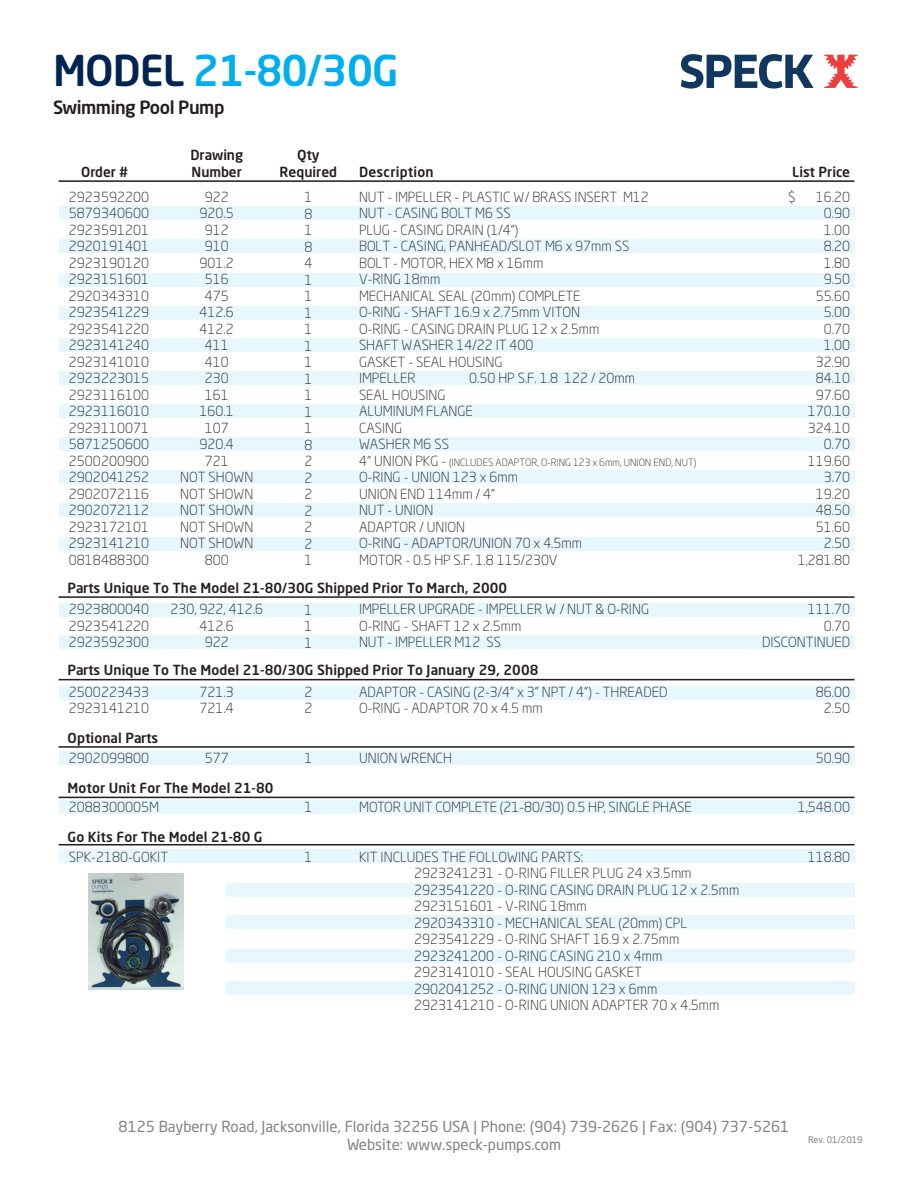
<style>
.page{position:relative;width:918px;height:1188px;background:#fff}
.page>*{position:absolute;margin:0;border:0;box-sizing:border-box;transform-origin:0 0}
.t1{font:500 42px "Neo Sans Std";letter-spacing:-.025em;color:#00aeef}
.t2{font:500 18px "Neo Sans Std";letter-spacing:-.025em;color:#231f20}
.t3{font:15px/18px "Neo Sans Std";color:#808285;text-align:center}
.t4{font:300 13.8px/16.5px "Neo Sans Std";color:#231f20}
.t5{font:500 13.8px/16.5px "Neo Sans Std";letter-spacing:.005em;color:#231f20}
.t6{font:300 9.9px "Neo Sans Std";color:#231f20}
.t7{font:9px "Neo Sans Std";color:#808285}
.s1{color:#002451}
.s2{font-size:13.8px}
</style>
<div class="page">
<svg style="left:681px;top:54px;width:133px;height:35px"></svg>
<svg style="left:824px;top:55px;width:34px;height:33px"></svg>
<div style="left:59px;top:206px;width:795px;height:14px;background:#e6f7fd"></div>
<div style="left:59px;top:239px;width:795px;height:14px;background:#e6f7fd"></div>
<div style="left:59px;top:273px;width:795px;height:14px;background:#e6f7fd"></div>
<div style="left:59px;top:306px;width:795px;height:13px;background:#e6f7fd"></div>
<div style="left:59px;top:338px;width:795px;height:14px;background:#e6f7fd"></div>
<div style="left:59px;top:371px;width:795px;height:14px;background:#e6f7fd"></div>
<div style="left:59px;top:404px;width:795px;height:14px;background:#e6f7fd"></div>
<div style="left:59px;top:438px;width:795px;height:13px;background:#e6f7fd"></div>
<div style="left:59px;top:470px;width:795px;height:14px;background:#e6f7fd"></div>
<div style="left:59px;top:503px;width:795px;height:14px;background:#e6f7fd"></div>
<div style="left:59px;top:537px;width:795px;height:13px;background:#e6f7fd"></div>
<div style="left:59px;top:635px;width:795px;height:14px;background:#e6f7fd"></div>
<div style="left:59px;top:686px;width:795px;height:13px;background:#e6f7fd"></div>
<div style="left:59px;top:603px;width:795px;height:14px;background:#e6f7fd"></div>
<div style="left:59px;top:849px;width:795px;height:14px;background:#e6f7fd"></div>
<div style="left:226px;top:883px;width:628px;height:14px;background:#e6f7fd"></div>
<div style="left:226px;top:915px;width:628px;height:14px;background:#e6f7fd"></div>
<div style="left:226px;top:949px;width:628px;height:13px;background:#e6f7fd"></div>
<div style="left:226px;top:981px;width:628px;height:14px;background:#e6f7fd"></div>
<div style="left:59px;top:800px;width:795px;height:14px;background:#e6f7fd"></div>
<div style="left:59px;top:751px;width:795px;height:14px;background:#e6f7fd"></div>
<hr style="left:59px;top:679px;width:795px;height:1px;background:#231f20">
<hr style="left:59px;top:746px;width:795px;height:2px;background:#231f20">
<hr style="left:59px;top:596px;width:795px;height:2px;background:#231f20">
<hr style="left:59px;top:797px;width:795px;height:1px;background:#231f20">
<hr style="left:59px;top:844px;width:795px;height:1px;background:#231f20">
<hr style="left:59px;top:180px;width:795px;height:2px;background:#231f20">
<img style="left:89px;top:874px;width:94px;height:115px">
<h1 class="t1" style="left:53px;top:44px;width:347px"><span class="s1">MODEL</span> 21-80/30G</h1>
<h2 class="t2" style="left:53px;top:96px;width:173px">Swimming Pool Pump</h2>
<p class="t5" style="left:190px;top:146px;width:54px">Drawing<br>Number</p>
<p class="t5" style="left:297px;top:146px;width:24px">Qty</p>
<p class="t5" style="left:81px;top:163px;width:49px">Order #</p>
<p class="t5" style="left:280px;top:163px;width:59px">Required</p>
<p class="t5" style="left:359px;top:163px;width:76px">Description</p>
<p class="t5" style="left:792px;top:163px;width:59px">List Price</p>
<p class="t4" style="left:69px;top:188px;width:82px;text-align:justify">2923592200<br>5879340600<br>2923591201<br>2920191401<br>2923190120<br>2923151601<br>2920343310<br>2923541229<br>2923541220<br>2923141240<br>2923141010<br>2923223015<br>2923116100<br>2923116010<br>2923110071<br>5871250600<br>2500200900<br>2902041252<br>2902072116<br>2902072112<br>2923172101<br>2923141210<br>0818488300</p>
<p class="t4" style="left:69px;top:601px;width:82px;text-align:justify">2923800040<br>2923541220<br>2923592300</p>
<p class="t4" style="left:69px;top:683px;width:82px">2500223433<br>2923141210</p>
<p class="t4" style="left:69px;top:749px;width:82px">2902099800</p>
<p class="t4" style="left:69px;top:799px;width:92px">2088300005M</p>
<p class="t4" style="left:69px;top:848px;width:101px">SPK-2180-GOKIT</p>
<p class="t4" style="left:180px;top:188px;width:75px;text-align:center">922<br>920.5<br>912<br>910<br>901.2<br>516<br>475<br>412.6<br>412.2<br>411<br>410<br>230<br>161<br>160.1<br>107<br>920.4<br>721<br>NOT SHOWN<br>NOT SHOWN<br>NOT SHOWN<br>NOT SHOWN<br>NOT SHOWN<br>800</p>
<p class="t4" style="left:170px;top:601px;width:94px;text-align:center">230, 922, 412.6<br>412.6<br>922</p>
<p class="t4" style="left:200px;top:683px;width:36px">721.3<br>721.4</p>
<p class="t4" style="left:205px;top:749px;width:25px">577</p>
<p class="t4" style="left:359px;top:188px;width:291px">NUT - IMPELLER - PLASTIC W/ BRASS INSERT M12<br>NUT - CASING BOLT M6 SS<br>PLUG - CASING DRAIN (1/4")<br>BOLT - CASING, PANHEAD/SLOT M6 x 97mm SS<br>BOLT - MOTOR, HEX M8 x 16mm<br>V-RING 18mm<br>MECHANICAL SEAL (20mm) COMPLETE<br>O-RING - SHAFT 16.9 x 2.75mm VITON<br>O-RING - CASING DRAIN PLUG 12 x 2.5mm<br>SHAFT WASHER 14/22 IT 400<br>GASKET - SEAL HOUSING<br>IMPELLER</p>
<p class="t4" style="left:304px;top:189px;width:9px;text-align:justify">1<br>8<br>1<br>8<br>4<br>1<br>1<br>1<br>1<br>1<br>1<br>1<br>1<br>1<br>1<br>8<br>2<br>2<br>2<br>2<br>2<br>2<br>1</p>
<p class="t4" style="left:304px;top:601px;width:9px;text-align:justify">1<br>1<br>1</p>
<p class="t4" style="left:304px;top:684px;width:9px">2<br>2</p>
<p class="t4" style="left:304px;top:750px;width:9px">1</p>
<p class="t4" style="left:304px;top:799px;width:9px">1</p>
<p class="t4" style="left:304px;top:849px;width:9px">1</p>
<p class="t4" style="left:469px;top:370px;width:168px">0.50 HP S.F. 1.8 122 / 20mm</p>
<p class="t4" style="left:359px;top:386px;width:115px">SEAL HOUSING<br>ALUMINUM FLANGE<br>CASING<br>WASHER M6 SS</p>
<p class="t6" style="left:359px;top:456px;width:339px"><span class="s2">4" UNION PKG -</span> (INCLUDES ADAPTOR, O-RING 123 x 6mm, UNION END, NUT)</p>
<p class="t4" style="left:359px;top:469px;width:225px">O-RING - UNION 123 x 6mm<br>UNION END 114mm / 4"<br>NUT - UNION<br>ADAPTOR / UNION<br>O-RING - ADAPTOR/UNION 70 x 4.5mm<br>MOTOR - 0.5 HP S.F. 1.8 115/230V</p>
<p class="t4" style="left:359px;top:601px;width:292px">IMPELLER UPGRADE - IMPELLER W / NUT &amp; O-RING<br>O-RING - SHAFT 12 x 2.5mm<br>NUT - IMPELLER M12 SS</p>
<p class="t4" style="left:359px;top:683px;width:310px">ADAPTOR - CASING (2-3/4" x 3" NPT / 4") - THREADED<br>O-RING - ADAPTOR 70 x 4.5 mm</p>
<p class="t4" style="left:359px;top:749px;width:94px">UNION WRENCH</p>
<p class="t4" style="left:359px;top:799px;width:334px">MOTOR UNIT COMPLETE (21-80/30) 0.5 HP, SINGLE PHASE</p>
<p class="t4" style="left:414px;top:848px;width:327px;text-indent:-55px">KIT INCLUDES THE FOLLOWING PARTS:<br>2923241231 - O-RING FILLER PLUG 24 x3.5mm 2923541220 - O-RING CASING DRAIN PLUG 12 x 2.5mm 2923151601 - V-RING 18mm<br>2920343310 - MECHANICAL SEAL (20mm) CPL 2923541229 - O-RING SHAFT 16.9 x 2.75mm 2923241200 - O-RING CASING 210 x 4mm 2923141010 - SEAL HOUSING GASKET<br>2902041252 - O-RING UNION 123 x 6mm 2923141210 - O-RING UNION ADAPTER 70 x 4.5mm</p>
<p class="t5" style="left:68px;top:579px;width:441px">Parts Unique To The Model 21-80/30G Shipped Prior To March, 2000</p>
<p class="t5" style="left:68px;top:662px;width:472px">Parts Unique To The Model 21-80/30G Shipped Prior To January 29, 2008</p>
<p class="t5" style="left:68px;top:729px;width:92px">Optional Parts</p>
<p class="t5" style="left:68px;top:779px;width:207px">Motor Unit For The Model 21-80</p>
<p class="t5" style="left:68px;top:828px;width:197px">Go Kits For The Model 21-80 G</p>
<p class="t4" style="left:788px;top:188px;width:9px">$</p>
<p class="t4" style="left:798px;top:188px;width:54px;text-align:right">16.20<br>0.90<br>1.00<br>8.20<br>1.80<br>9.50<br>55.60<br>5.00<br>0.70<br>1.00<br>32.90<br>84.10<br>97.60<br>170.10<br>324.10<br>0.70<br>119.60<br>3.70<br>19.20<br>48.50<br>51.60<br>2.50<br>1,281.80</p>
<p class="t4" style="left:762px;top:601px;width:90px;text-align:right">111.70<br>0.70<br>DISCONTINUED</p>
<p class="t4" style="left:816px;top:683px;width:36px;text-align:center">86.00<br>2.50</p>
<p class="t4" style="left:816px;top:749px;width:36px">50.90</p>
<p class="t4" style="left:798px;top:799px;width:54px">1,548.00</p>
<p class="t4" style="left:808px;top:848px;width:44px">118.80</p>
<p class="t3" style="left:119px;top:1117px;width:672px">8125 Bayberry Road, Jacksonville, Florida 32256 USA | Phone: (904) 739-2626 | Fax: (904) 737-5261<br>Website: www.speck-pumps.com</p>
<p class="t7" style="left:808px;top:1134px;width:56px">Rev. 01/2019</p>
</div>
